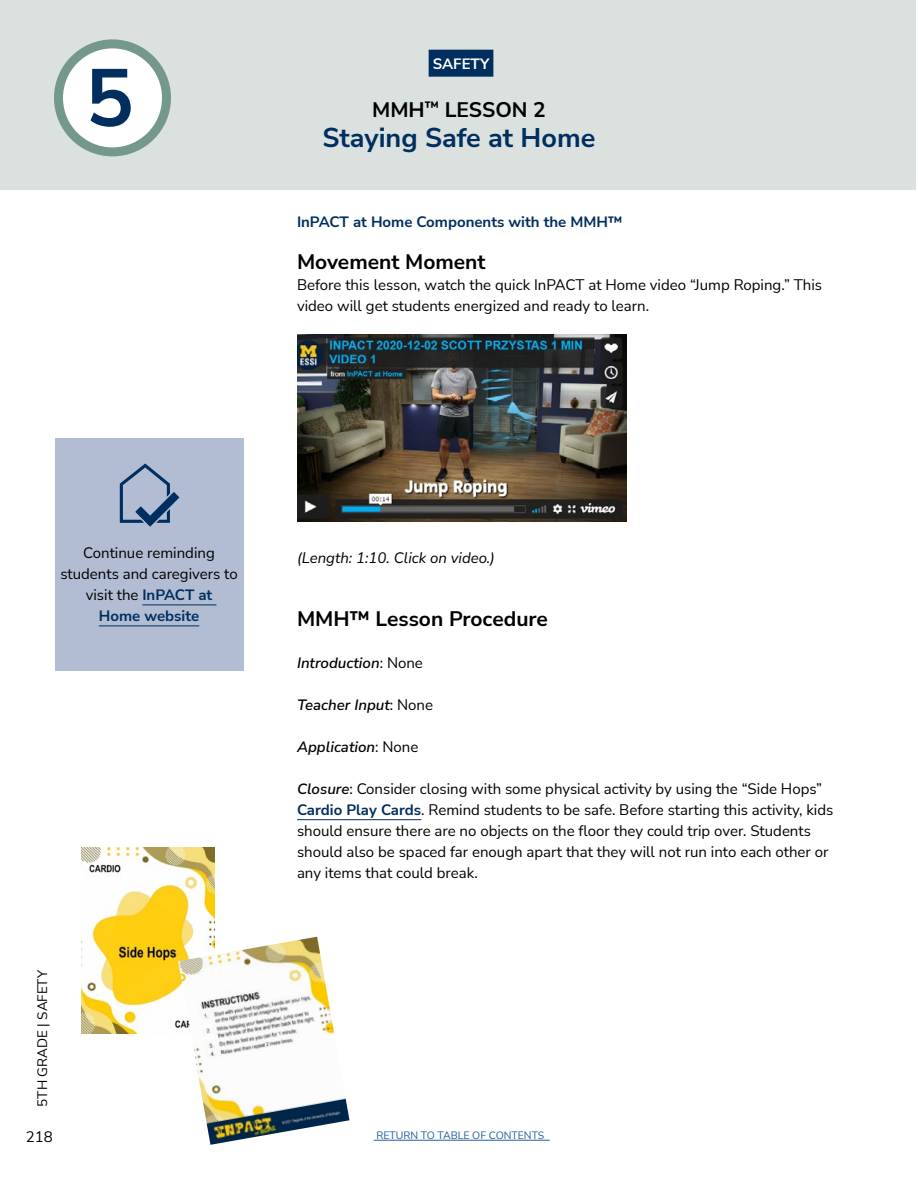
<style>
.page{position:relative;width:918px;height:1188px;background:#fff}
.page>*{position:absolute;margin:0;border:0;box-sizing:border-box;transform-origin:0 0}
.t1{font:700 81px "Nunito Sans";color:#002e5e}
.t2{font:700 27px "Nunito Sans";color:#002e5e}
.t3{font:700 21px "Nunito Sans";color:#000}
.t4{font:15px/21px "Nunito Sans";color:#000}
.t5{font:italic 600 15px "Nunito Sans";color:#000}
.t6{font:700 15px "Nunito Sans";color:#002e5e}
.t7{font:italic 15px "Nunito Sans";color:#000}
.t8{font:700 15px "Nunito Sans";color:#fff}
.t9{font:13.5px "Nunito Sans";color:#000}
.t10{font:10.5px "Nunito Sans";color:#215e9e}
.s1{font-weight:700;color:#002e5e}
.s2{font-weight:400;font-style:normal}
.s3{font-weight:600;font-style:italic}
</style>
<div class="page">
<div style="left:0;top:0;width:916px;height:189px;background:#dae1de"></div>
<div style="left:58px;top:44px;width:108px;height:108px;background:#fff;border-radius:50%"></div>
<div style="left:54px;top:39px;width:117px;height:117px;border:9px solid #75988d;border-radius:50%"></div>
<hr style="left:374px;top:1140px;width:176px;height:1px;background:#215e9e">
<div style="left:429px;top:50px;width:64px;height:27px;background:#002e5e"></div>
<hr style="left:297px;top:819px;width:124px;height:1px;background:#002e5e">
<img style="left:297px;top:335px;width:330px;height:187px">
<img style="left:81px;top:847px;width:133px;height:187px">
<img style="left:178px;top:937px;width:171px;height:208px">
<div style="left:55px;top:438px;width:189px;height:233px;background:#b2bcd3"></div>
<hr style="left:142px;top:605px;width:74px;height:1px;background:#002e5e">
<hr style="left:99px;top:626px;width:100px;height:1px;background:#002e5e">
<svg style="left:120px;top:464px;width:59px;height:63px"></svg>
<h1 class="t1" style="left:85px;top:41px;width:50px">5</h1>
<p class="t8" style="left:433px;top:53px;width:58px">SAFETY</p>
<h3 class="t3" style="left:372px;top:95px;width:175px">MMH<sup>™</sup> LESSON 2</h3>
<h2 class="t2" style="left:323px;top:119px;width:274px">Staying Safe at Home</h2>
<p class="t6" style="left:297px;top:211px;width:327px">InPACT at Home Components with the MMH™</p>
<h3 class="t3" style="left:297px;top:247px;width:190px">Movement Moment</h3>
<p class="t4" style="left:297px;top:274px;width:527px">Before this lesson, watch the quick InPACT at Home video “Jump Roping.” This video will get students energized and ready to learn.</p>
<p class="t4" style="left:60px;top:542px;width:179px;text-align:center">Continue reminding students and caregivers to visit the <span class="s1">InPACT at<br>Home website</span></p>
<p class="t9" style="left:33px;top:1107px;width:138px;rotate:-90deg">5TH GRADE | SAFETY</p>
<p class="t4" style="left:26px;top:1126px;width:28px">218</p>
<p class="t7" style="left:297px;top:548px;width:199px">(Length: 1:10. Click on video.)</p>
<h3 class="t3" style="left:297px;top:604px;width:252px">MMH™ Lesson Procedure</h3>
<p class="t5" style="left:297px;top:652px;width:127px">Introduction<span class="s2">: None</span></p>
<p class="t5" style="left:297px;top:694px;width:138px">Teacher Input<span class="s2">: None</span></p>
<p class="t5" style="left:297px;top:736px;width:123px">Application<span class="s2">: None</span></p>
<p class="t4" style="left:297px;top:778px;width:538px"><span class="s3">Closure</span>: Consider closing with some physical activity by using the “Side Hops” <span class="s1">Cardio Play Cards</span>. Remind students to be safe. Before starting this activity, kids should ensure there are no objects on the floor they could trip over. Students should also be spaced far enough apart that they will not run into each other or any items that could break.</p>
<p class="t10" style="left:376px;top:1128px;width:169px">RETURN TO TABLE OF CONTENTS</p>
</div>
